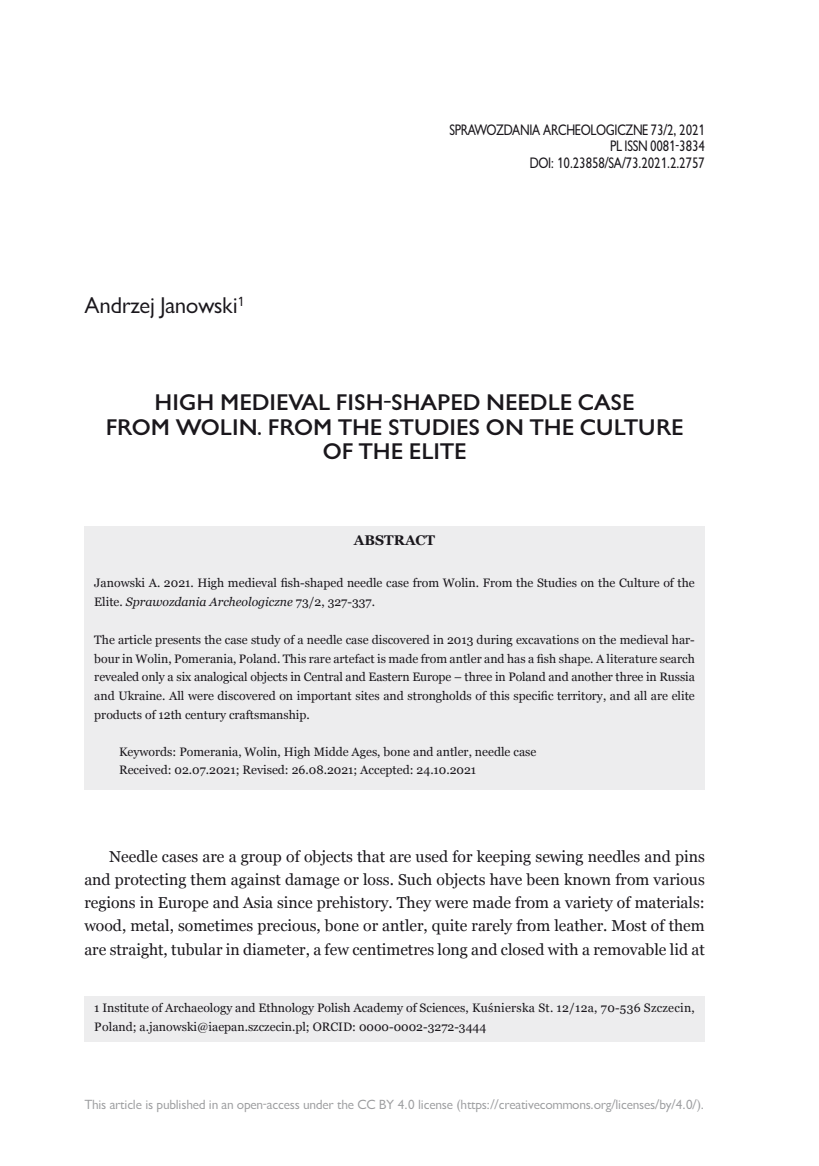
<style>
.page{position:relative;width:819px;height:1166px;background:#fff}
.page>*{position:absolute;margin:0;border:0;box-sizing:border-box;transform-origin:0 0}
.t1{font:700 21px/24.5px "Gilead CEFN";color:#1a171c;text-align:center}
.t2{font:21px "Gilead CEFN";color:#1a171c}
.t3{font:15.75px/23.1px "Georgia";color:#1a171c;text-align:justify}
.t4{font:14px/16.8px "Gilead C Cnd EFN";color:#1a171c;text-align:right}
.t5{font:700 14px "Georgia";color:#1a171c}
.t6{font:12.25px/18.9px "Georgia";color:#1a171c}
.t7{font:12.25px "Gilead CEFN";color:#9d9ea0}
.s1{font-style:italic}
</style>
<div class="page">
<div style="left:84px;top:526px;width:620px;height:264px;background:#ededee"></div>
<div style="left:84px;top:996px;width:620px;height:46px;background:#ededee"></div>
<p class="t2" style="left:84px;top:293px;width:162px">Andrzej Janowski<sup>1</sup></p>
<p class="t4" style="left:449px;top:121px;width:257px">SPRAWOZDANIA ARCHEOLOGICZNE 73/2, 2021<br>PL ISSN 0081-3834<br>DOI: 10.23858/SA/73.2021.2.2757</p>
<p class="t1" style="left:106px;top:390px;width:579px">HIGH MEDIEVAL FISH-SHAPED NEEDLE CASE<br>FROM WOLIN. FROM TH E STUDIES ON TH E CULTURE<br>OF TH E ELITE</p>
<p class="t5" style="left:354px;top:532px;width:83px">ABSTRACT</p>
<p class="t6" style="left:94px;top:573px;width:602px">Janowski A. 2021. High medieval fish-shaped needle case from Wolin. From the Studies on the Culture of the<br>Elite. <span class="s1">Sprawozdania Archeologiczne</span> 73/2, 327-337.</p>
<p class="t6" style="left:94px;top:630px;width:602px;text-align:justify">The article presents the case study of a needle case discovered in 2013 during excavations on the medieval har&shy;bour in Wolin, Pomerania, Poland. This rare artefact is made from antler and has a fish shape. A literature search revealed only a six analogical objects in Central and Eastern Europe – three in Poland and another three in Russia and Ukraine. All were discovered on important sites and strongholds of this specific territory, and all are elite products of 12th century craftsmanship.</p>
<p class="t6" style="left:119px;top:742px;width:419px;line-height:18.4px">Keywords: Pomerania, Wolin, High Midde Ages, bone and antler, needle case<br>Received: 02.07.2021; Revised: 26.08.2021; Accepted: 24.10.2021</p>
<p class="t3" style="left:84px;top:845px;width:622px;text-indent:25px">Needle cases are a group of objects that are used for keeping sewing needles and pins and protecting them against damage or loss. Such objects have been known from various regions in Europe and Asia since prehistory. They were made from a variety of materials: wood, metal, sometimes precious, bone or antler, quite rarely from leather. Most of them are straight, tubular in diameter, a few centimetres long and closed with a removable lid at</p>
<p class="t6" style="left:94px;top:998px;width:602px;line-height:18.4px">1 Institute of Archaeology and Ethnology Polish Academy of Sciences, Kuśnierska St. 12/12a, 70-536 Szczecin,<br>Poland; a.janowski@iaepan.szczecin.pl; ORCID: 0000-0002-3272-3444</p>
<p class="t7" style="left:84px;top:1097px;width:621px">This article is published in an open-access under the CC BY 4.0 license (https://creativecommons.org/licenses/by/4.0/).</p>
</div>
